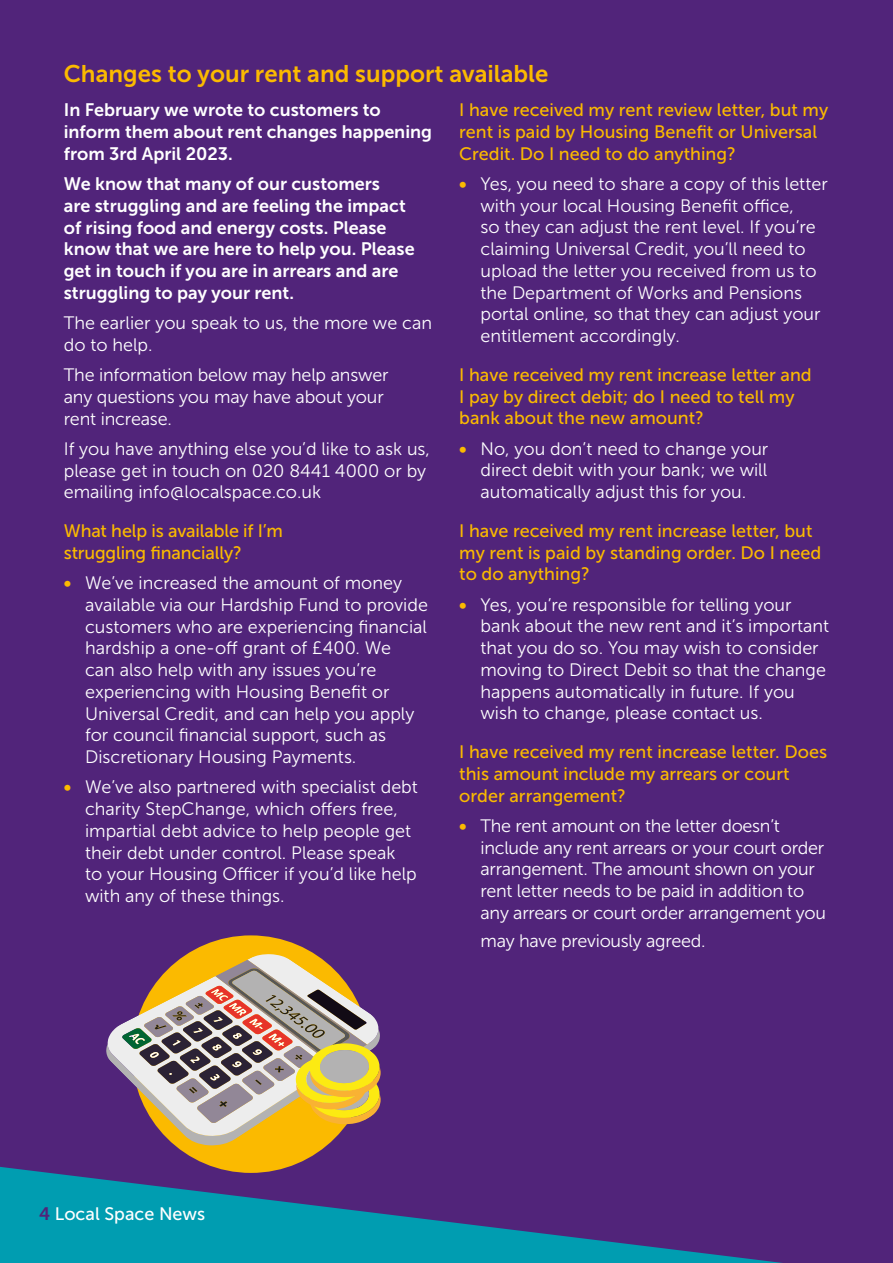
<style>
.page{position:relative;width:893px;height:1263px;background:#fff}
.page>*{position:absolute;margin:0;border:0;box-sizing:border-box;transform-origin:0 0}
.t1{font:24px "Museo Sans 700";color:#fbba00}
.t2{font:18px/21.8px "Museo Sans 300";color:#fff}
.t3{font:18px/21.8px "Museo Sans 500";color:#fbba00}
.t4{font:18px/21.8px "Museo Sans 700";color:#fff}
.t5{font:18px "Museo Sans 500";color:#fff}
.s1{font-family:"Museo Sans 700";color:#fbba00}
.s2{font-family:"Museo Sans 700";color:#51247a}
</style>
<div class="page">
<div style="left:0;top:0;width:893px;height:1161px;background:#51247a"></div>
<div style="left:132px;top:935px;width:238px;height:238px;background:#fbba00;border-radius:50%"></div>
<svg style="left:108px;top:954px;width:270px;height:6px"></svg>
<svg style="left:106px;top:960px;width:275px;height:185px;background:#ac937c"></svg>
<svg style="left:0;top:1161px;width:893px;height:102px;background:#31578f"></svg>
<h1 class="t1" style="left:64px;top:60px;width:486px">Changes to your rent and support available</h1>
<p class="t4" style="left:64px;top:99px;width:370px">In February we wrote to customers to inform them about rent changes happening from 3rd April 2023.</p>
<p class="t4" style="left:64px;top:173px;width:352px">We know that many of our customers<br>are struggling and are feeling the impact of rising food and energy costs. Please know that we are here to help you. Please get in touch if you are in arrears and are struggling to pay your rent.</p>
<p class="t2" style="left:64px;top:312px;width:370px">The earlier you speak to us, the more we can do to help.</p>
<p class="t2" style="left:64px;top:364px;width:326px">The information below may help answer any questions you may have about your rent increase.</p>
<p class="t2" style="left:64px;top:438px;width:368px">If you have anything else you’d like to ask us, please get in touch on 020 8441 4000 or by emailing info@localspace.co.uk</p>
<p class="t3" style="left:64px;top:520px;width:221px">What help is available if I’m struggling financially?</p>
<p class="t2" style="left:85px;top:572px;width:344px;text-indent:-21px"><span class="s1">•</span> We’ve increased the amount of money available via our Hardship Fund to provide customers who are experiencing financial hardship a one-off grant of £400. We<br>can also help with any issues you’re experiencing with Housing Benefit or Universal Credit, and can help you apply for council financial support, such as Discretionary Housing Payments.</p>
<p class="t2" style="left:85px;top:776px;width:334px;text-indent:-21px"><span class="s1">•</span> We’ve also partnered with specialist debt charity StepChange, which offers free, impartial debt advice to help people get their debt under control. Please speak<br>to your Housing Officer if you’d like help with any of these things.</p>
<p class="t3" style="left:459px;top:99px;width:370px">I have received my rent review letter, but my rent is paid by Housing Benefit or Universal<br>Credit. Do I need to do anything?</p>
<p class="t2" style="left:480px;top:173px;width:349px;text-indent:-21px"><span class="s1">•</span> Yes, you need to share a copy of this letter with your local Housing Benefit office,<br>so they can adjust the rent level. If you’re claiming Universal Credit, you’ll need to upload the letter you received from us to the Department of Works and Pensions portal online, so that they can adjust your entitlement accordingly.</p>
<p class="t3" style="left:459px;top:364px;width:354px">I have received my rent increase letter and<br>I pay by direct debit; do I need to tell my bank about the new amount?</p>
<p class="t2" style="left:480px;top:438px;width:289px;text-align:justify;text-indent:-21px"><span class="s1">•</span> No, you don’t need to change your direct debit with your bank; we will automatically adjust this for you.</p>
<p class="t3" style="left:459px;top:520px;width:363px">I have received my rent increase letter, but my rent is paid by standing order. Do I need to do anything?</p>
<p class="t2" style="left:480px;top:594px;width:350px;text-indent:-21px"><span class="s1">•</span> Yes, you’re responsible for telling your bank about the new rent and it’s important that you do so. You may wish to consider moving to Direct Debit so that the change happens automatically in future. If you wish to change, please contact us.</p>
<p class="t3" style="left:459px;top:741px;width:369px">I have received my rent increase letter. Does this amount include my arrears or court order arrangement?</p>
<p class="t2" style="left:480px;top:815px;width:347px;text-indent:-21px"><span class="s1">•</span> The rent amount on the letter doesn’t include any rent arrears or your court order arrangement. The amount shown on your rent letter needs to be paid in addition to any arrears or court order arrangement you</p>
<p class="t2" style="left:480px;top:930px;width:227px">may have previously agreed.</p>
<p class="t5" style="left:39px;top:1204px;width:168px"><span class="s2">4</span> Local Space News</p>
</div>
